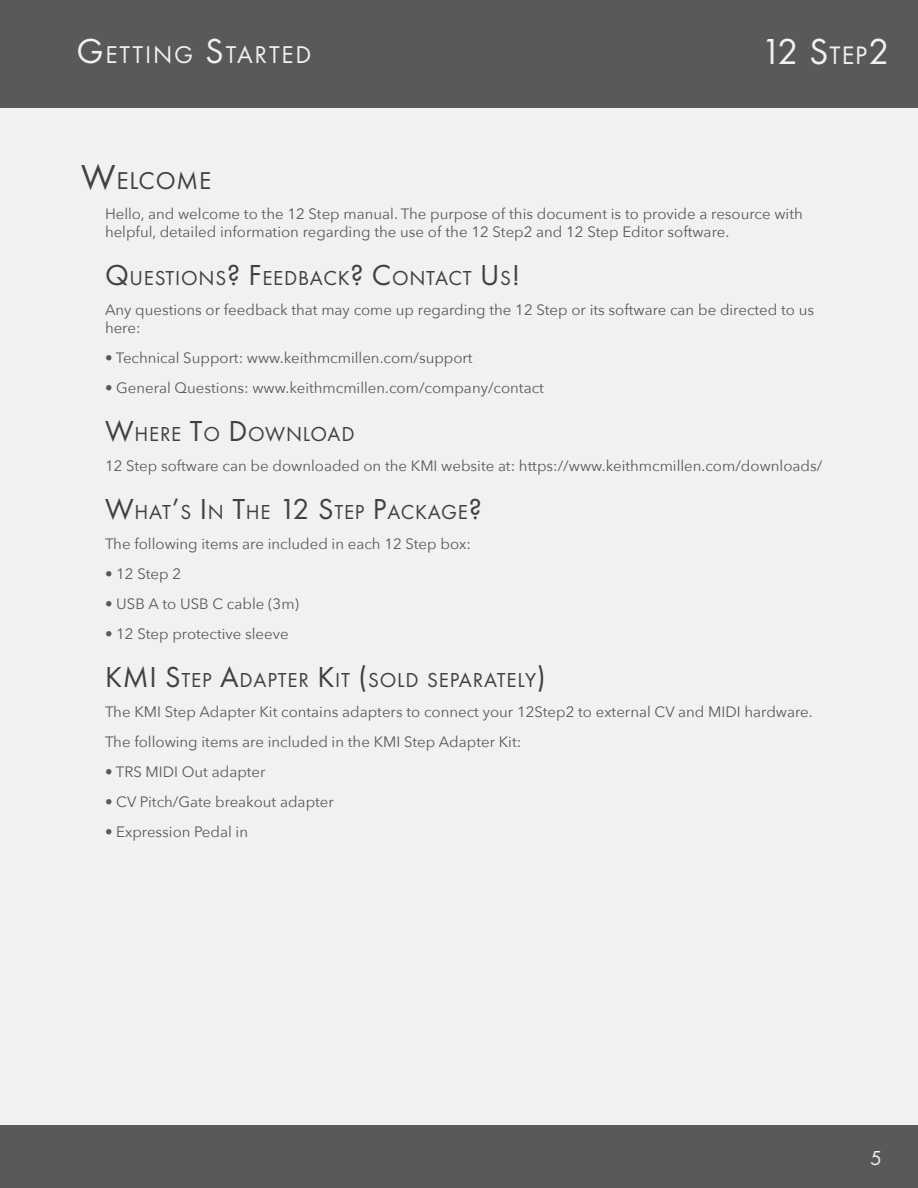
<style>
.page{position:relative;width:918px;height:1188px;background:#f1f1f2}
.page>*{position:absolute;margin:0;border:0;box-sizing:border-box;transform-origin:0 0}
.t1{font:37.5px "Futura PT";color:#f1f1f2}
.t2{font:25.2px "Futura PT";letter-spacing:.07em;color:#f1f1f2}
.t3{font:25.2px "Futura PT";color:#414042}
.t4{font:21px "Futura PT";letter-spacing:.035em;color:#414042}
.t5{font:21px "Futura PT";color:#f1f1f2}
.t6{font:15px/18px "Avenir Next";color:#58595b}
.s1{font-size:36px}
.s2{font-size:26.25px}
.s3{font-size:30px}
</style>
<div class="page">
<div style="left:0;top:0;width:918px;height:108px;background:#58595b"></div>
<div style="left:0;top:1125px;width:918px;height:63px;background:#58595b"></div>
<h2 class="t2" style="left:76px;top:40px;width:237px"><span class="s1">G</span>ETTING <span class="s1">S</span>TARTED</h2>
<h1 class="t1" style="left:761px;top:30px;width:130px">12 S<span class="s2">TEP</span>2</h1>
<h2 class="t3" style="left:81px;top:166px;width:78px"><span class="s1">W</span>ELCOM</h2>
<h2 class="t3" style="left:199px;top:166px;width:14px">E</h2>
<p class="t6" style="left:105px;top:205px;width:699px">Hello, and welcome to the 12 Step manual. The purpose of this document is to provide a resource with helpful, detailed information regarding the use of the 12 Step2 and 12 Step Editor software.</p>
<h3 class="t4" style="left:105px;top:266px;width:417px"><span class="s3">Q</span>U ESTIONS<span class="s3">? F</span>EEDBACK<span class="s3">? C</span>ONTACT <span class="s3">U</span>S<span class="s3">!</span></h3>
<p class="t6" style="left:105px;top:301px;width:711px">Any questions or feedback that may come up regarding the 12 Step or its software can be directed to us here:</p>
<p class="t6" style="left:105px;top:349px;width:369px">• Technical Support: www.keithmcmillen.com/support</p>
<p class="t6" style="left:105px;top:379px;width:440px">• General Questions: www.keithmcmillen.com/company/contact</p>
<h3 class="t4" style="left:105px;top:422px;width:251px"><span class="s3">W</span>HERE <span class="s3">T</span>O <span class="s3">D</span>OWNLOAD</h3>
<p class="t6" style="left:105px;top:457px;width:719px">12 Step software can be downloaded on the KMI website at: https://www.keithmcmillen.com/downloads/</p>
<h3 class="t4" style="left:105px;top:500px;width:378px"><span class="s3">W</span>HAT<span class="s3">’</span>S <span class="s3">I</span> N <span class="s3">T</span>HE <span class="s3">12 S</span>TEP <span class="s3">P</span>ACKAGE<span class="s3">?</span></h3>
<p class="t6" style="left:105px;top:535px;width:367px">The following items are included in each 12 Step box:</p>
<p class="t6" style="left:105px;top:565px;width:78px">• 12 Step 2</p>
<p class="t6" style="left:105px;top:595px;width:196px">• USB A to USB C cable (3m)</p>
<p class="t6" style="left:105px;top:625px;width:185px">• 12 Step protective sleeve</p>
<h3 class="t4" style="left:105px;top:668px;width:442px"><span class="s3">KMI S</span>TEP <span class="s3">A</span>DAPTER <span class="s3">K</span>IT <span class="s3">(</span>SO LD SEPARATELY<span class="s3">)</span></h3>
<p class="t6" style="left:105px;top:697px;width:709px;line-height:30px">The KMI Step Adapter Kit contains adapters to connect your 12Step2 to external CV and MIDI hardware.<br>The following items are included in the KMI Step Adapter Kit:</p>
<p class="t6" style="left:105px;top:763px;width:162px">• TRS MIDI Out adapter</p>
<p class="t6" style="left:105px;top:793px;width:230px">• CV Pitch/Gate breakout adapter</p>
<p class="t6" style="left:105px;top:823px;width:145px">• Expression Pedal in</p>
<h3 class="t5" style="left:870px;top:1145px;width:13px">5</h3>
</div>
